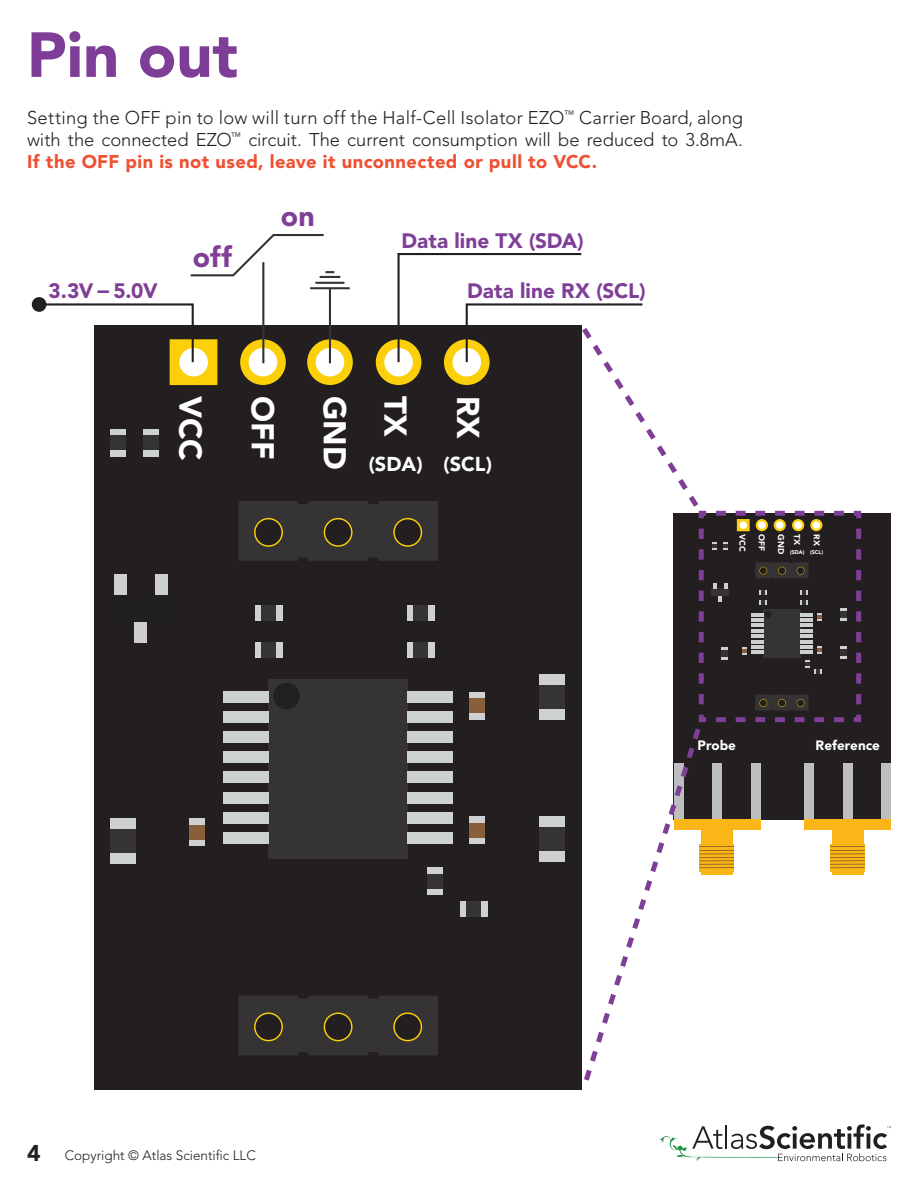
<style>
.page{position:relative;width:918px;height:1188px;background:#fff}
.page>*{position:absolute;margin:0;border:0;box-sizing:border-box;transform-origin:0 0}
.t1{font:900 63px "Avenir";color:#7e3e98}
.t2{font:900 31.35px "Avenir";color:#fff}
.t3{font:900 28.5px "Avenir";color:#7f3f97}
.t4{font:900 22.65px "Avenir";color:#231f20}
.t5{font:900 20.7px "Avenir";letter-spacing:.005em;color:#7f3f97}
.t6{font:900 19.95px "Avenir";color:#fff}
.t7{font:300 18.3px/22px "Avenir";color:#231f20;text-align:justify}
.t8{font:300 13.5px "Avenir";color:#231f20}
.t9{font:900 13.5px "Avenir";color:#fff}
.t10{font:900 8.4px "Avenir";color:#fff}
.t11{font:900 5.4px "Avenir";color:#fff}
.s1{font-weight:900;color:#ef5032}
</style>
<div class="page">
<svg style="left:660px;top:1124px;width:231px;height:37px"></svg>
<div style="left:94px;top:325px;width:487px;height:765px;background:#231f20"></div>
<div style="left:540px;top:816px;width:25px;height:46px;background:#ced1d2"></div>
<div style="left:540px;top:828px;width:25px;height:23px;background:#353334"></div>
<div style="left:110px;top:818px;width:25px;height:46px;background:#ced1d2"></div>
<div style="left:110px;top:829px;width:25px;height:24px;background:#353334"></div>
<div style="left:189px;top:818px;width:16px;height:28px;background:#ced1d2"></div>
<div style="left:189px;top:825px;width:16px;height:14px;background:#885e3b"></div>
<div style="left:470px;top:816px;width:15px;height:28px;background:#ced1d2"></div>
<div style="left:470px;top:823px;width:15px;height:15px;background:#885e3b"></div>
<div style="left:460px;top:901px;width:28px;height:15px;background:#ced1d2"></div>
<div style="left:466px;top:901px;width:15px;height:15px;background:#353334"></div>
<div style="left:427px;top:867px;width:16px;height:28px;background:#ced1d2"></div>
<div style="left:427px;top:874px;width:16px;height:15px;background:#353334"></div>
<div style="left:238px;top:996px;width:200px;height:59px;background:#353334"></div>
<svg style="left:254px;top:1012px;width:29px;height:29px"></svg>
<div style="left:256px;top:1014px;width:25px;height:26px;background:#231f20;border-radius:50%"></div>
<svg style="left:324px;top:1012px;width:29px;height:29px"></svg>
<div style="left:325px;top:1014px;width:26px;height:26px;background:#231f20;border-radius:50%"></div>
<svg style="left:393px;top:1012px;width:29px;height:29px"></svg>
<div style="left:395px;top:1014px;width:26px;height:26px;background:#231f20;border-radius:50%"></div>
<div style="left:269px;top:679px;width:139px;height:180px;background:#353334"></div>
<div style="left:223px;top:731px;width:46px;height:12px;background:#ced1d2"></div>
<div style="left:223px;top:751px;width:46px;height:12px;background:#ced1d2"></div>
<div style="left:223px;top:772px;width:46px;height:11px;background:#ced1d2"></div>
<div style="left:223px;top:792px;width:46px;height:12px;background:#ced1d2"></div>
<div style="left:223px;top:812px;width:46px;height:12px;background:#ced1d2"></div>
<div style="left:223px;top:832px;width:46px;height:12px;background:#ced1d2"></div>
<div style="left:408px;top:731px;width:45px;height:12px;background:#ced1d2"></div>
<div style="left:408px;top:751px;width:45px;height:12px;background:#ced1d2"></div>
<div style="left:408px;top:772px;width:45px;height:11px;background:#ced1d2"></div>
<div style="left:408px;top:792px;width:45px;height:12px;background:#ced1d2"></div>
<div style="left:408px;top:812px;width:45px;height:12px;background:#ced1d2"></div>
<div style="left:408px;top:832px;width:45px;height:12px;background:#ced1d2"></div>
<div style="left:32px;top:297px;width:15px;height:15px;background:#221f1f;border-radius:50%"></div>
<div style="left:674px;top:513px;width:217px;height:306px;background:#231f20"></div>
<div style="left:832px;top:828px;width:31px;height:28px;background:#fab516"></div>
<div style="left:832px;top:847px;width:31px;height:28px;background:#fab516"></div>
<svg style="left:830px;top:844px;width:35px;height:28px"></svg>
<hr style="left:830px;top:867px;width:35px;height:1px;background:#7f5d26">
<hr style="left:830px;top:864px;width:35px;height:1px;background:#7f5d26">
<hr style="left:830px;top:860px;width:35px;height:1px;background:#7f5d26">
<hr style="left:830px;top:857px;width:35px;height:1px;background:#7f5d26">
<hr style="left:830px;top:853px;width:35px;height:1px;background:#7f5d26">
<hr style="left:830px;top:850px;width:35px;height:1px;background:#7f5d26">
<hr style="left:830px;top:846px;width:35px;height:1px;background:#7f5d26">
<div style="left:805px;top:763px;width:9px;height:58px;background:#bdbec0"></div>
<div style="left:843px;top:763px;width:10px;height:58px;background:#bdbec0"></div>
<div style="left:881px;top:763px;width:10px;height:58px;background:#bdbec0"></div>
<div style="left:805px;top:819px;width:86px;height:11px;background:#fab516"></div>
<div style="left:701px;top:828px;width:31px;height:28px;background:#fab516"></div>
<div style="left:701px;top:847px;width:31px;height:28px;background:#fab516"></div>
<svg style="left:704px;top:844px;width:30px;height:28px"></svg>
<hr style="left:699px;top:867px;width:35px;height:1px;background:#7f5d26">
<hr style="left:699px;top:864px;width:35px;height:1px;background:#7f5d26">
<hr style="left:699px;top:860px;width:35px;height:1px;background:#7f5d26">
<hr style="left:699px;top:857px;width:35px;height:1px;background:#7f5d26">
<hr style="left:699px;top:853px;width:35px;height:1px;background:#7f5d26">
<hr style="left:699px;top:850px;width:35px;height:1px;background:#7f5d26">
<hr style="left:699px;top:846px;width:35px;height:1px;background:#7f5d26">
<div style="left:712px;top:763px;width:10px;height:58px;background:#bdbec0"></div>
<div style="left:751px;top:763px;width:9px;height:58px;background:#bdbec0"></div>
<div style="left:674px;top:819px;width:86px;height:11px;background:#fab516"></div>
<svg style="left:37px;top:234px;width:825px;height:491px"></svg>
<svg style="left:578px;top:723px;width:126px;height:367px"></svg>
<p class="t1" style="left:27px;top:17px;width:213px">Pin out</p>
<p class="t7" style="left:27px;top:107px;width:718px">Setting the OFF pin to low will turn off the Half-Cell Isolator EZO<sup>™</sup> Carrier Board, along with the connected EZO<sup>™</sup> circuit. The current consumption will be reduced to 3.8mA.<br><span class="s1">If the OFF pin is not used, leave it unconnected or pull to VCC.</span></p>
<p class="t3" style="left:193px;top:240px;width:41px">off</p>
<p class="t3" style="left:281px;top:199px;width:35px">on</p>
<p class="t5" style="left:402px;top:228px;width:184px">Data line TX (SDA)</p>
<p class="t5" style="left:49px;top:278px;width:111px">3.3V −5.0V</p>
<p class="t5" style="left:467px;top:278px;width:180px">Data line RX (SCL)</p>
<p class="t2" style="left:209px;top:396px;width:66px;rotate:90deg">VCC</p>
<p class="t2" style="left:282px;top:396px;width:65px;rotate:90deg">OFF</p>
<p class="t2" style="left:354px;top:396px;width:75px;rotate:90deg">GND</p>
<p class="t2" style="left:414px;top:396px;width:42px;rotate:90deg">TX</p>
<p class="t2" style="left:487px;top:396px;width:44px;rotate:90deg">RX</p>
<p class="t6" style="left:369px;top:452px;width:125px">(SDA) (SCL)</p>
<p class="t4" style="left:27px;top:1139px;width:15px">4</p>
<p class="t8" style="left:65px;top:1148px;width:193px">Copyright © Atlas Scientific LLC</p>
<p class="t10" style="left:747px;top:534px;width:19px;rotate:90deg">VCC</p>
<p class="t10" style="left:767px;top:534px;width:18px;rotate:90deg">OFF</p>
<p class="t10" style="left:786px;top:534px;width:21px;rotate:90deg">GND</p>
<p class="t10" style="left:802px;top:534px;width:12px;rotate:90deg">TX</p>
<p class="t10" style="left:822px;top:534px;width:13px;rotate:90deg">RX</p>
<p class="t11" style="left:790px;top:549px;width:34px">(SDA) (SCL)</p>
<p class="t9" style="left:698px;top:737px;width:40px">Probe</p>
<p class="t9" style="left:816px;top:737px;width:66px">Reference</p>
</div>
